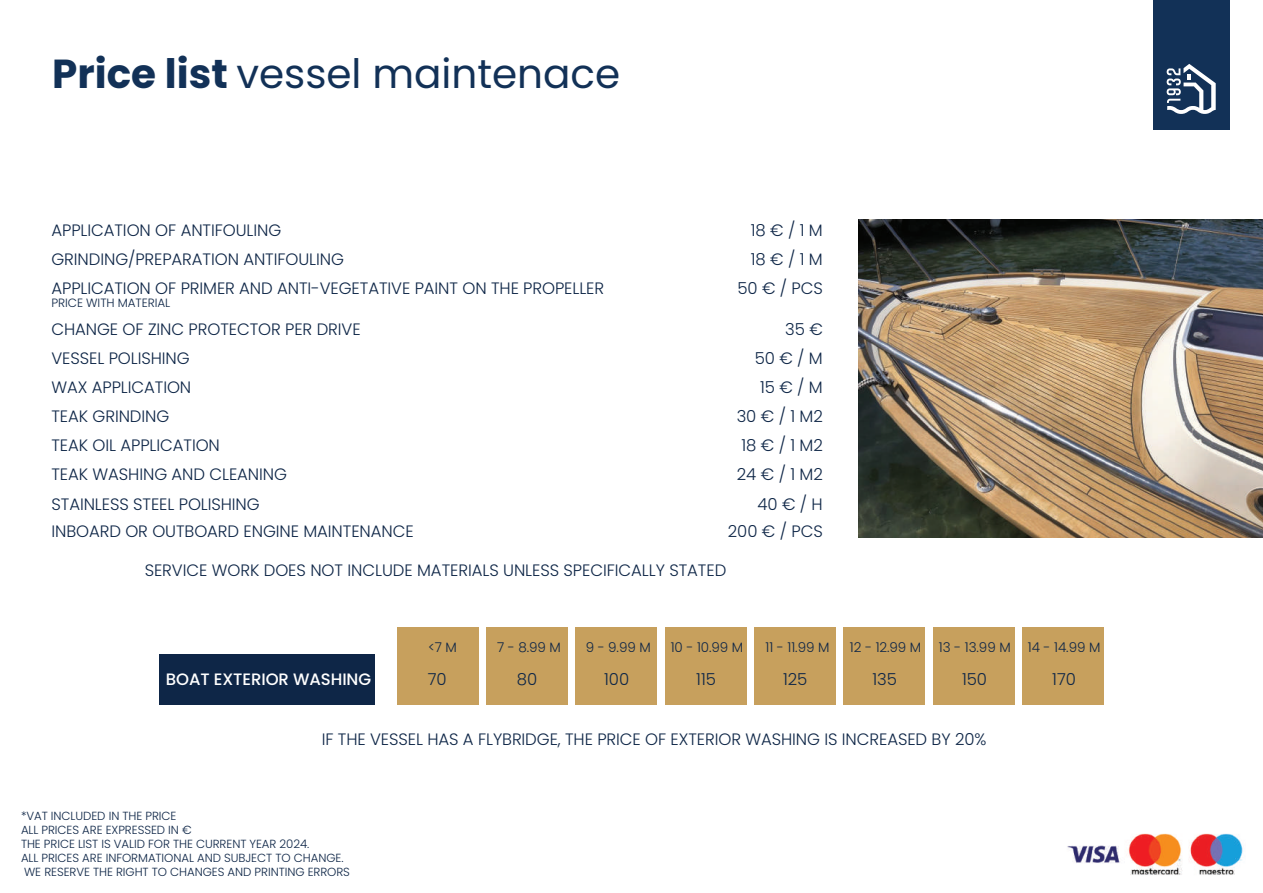
<style>
.page{position:relative;width:1263px;height:893px;background:#fff}
.page>*{position:absolute;margin:0;border:0;box-sizing:border-box;transform-origin:0 0}
.t1{font:40.5px "Poppins";color:#123157}
.t2{font:300 16.5px "Poppins";letter-spacing:-.005em;color:#0e2647}
.t3{font:500 16.5px "Poppins";letter-spacing:-.005em;color:#fff}
.t4{font:300 13.5px "Poppins";letter-spacing:-.005em;color:#0e2647}
.t5{font:300 12px "Poppins";letter-spacing:-.005em;color:#0e2647}
.t6{font:300 11.7px/14.1px "Poppins";letter-spacing:-.005em;color:#0e2647}
.s1{font-weight:700}
</style>
<div class="page">
<div style="left:1153px;top:0;width:76px;height:129px;background:#123157"></div>
<svg style="left:1167px;top:64px;width:49px;height:50px"></svg>
<div style="left:397px;top:627px;width:82px;height:78px;background:#c7a05d"></div>
<div style="left:486px;top:627px;width:82px;height:78px;background:#c7a05d"></div>
<div style="left:575px;top:627px;width:82px;height:78px;background:#c7a05d"></div>
<div style="left:665px;top:627px;width:82px;height:78px;background:#c7a05d"></div>
<div style="left:754px;top:627px;width:82px;height:78px;background:#c7a05d"></div>
<div style="left:843px;top:627px;width:82px;height:78px;background:#c7a05d"></div>
<div style="left:933px;top:627px;width:81px;height:78px;background:#c7a05d"></div>
<div style="left:1022px;top:627px;width:82px;height:78px;background:#c7a05d"></div>
<div style="left:159px;top:655px;width:216px;height:50px;background:#0e2647"></div>
<img style="left:1067px;top:833px;width:176px;height:42px">
<img style="left:858px;top:220px;width:405px;height:317px">
<h1 class="t1" style="left:52px;top:51px;width:569px"><span class="s1">Price list</span> vessel maintenace</h1>
<p class="t2" style="left:51px;top:220px;width:231px">APPLICATION OF ANTIFOULING</p>
<p class="t2" style="left:751px;top:220px;width:74px">18 € / 1 M</p>
<p class="t2" style="left:51px;top:249px;width:294px">GRINDING/PREPARATION ANTIFOULING</p>
<p class="t2" style="left:751px;top:249px;width:74px">18 € / 1 M</p>
<p class="t2" style="left:51px;top:278px;width:554px">APPLICATION OF PRIMER AND ANTI-VEGETATIVE PAINT ON THE PROPELLER</p>
<p class="t2" style="left:737px;top:278px;width:87px">50 € / PCS</p>
<p class="t5" style="left:51px;top:296px;width:120px">PRICE WITH MATERIAL</p>
<p class="t2" style="left:51px;top:320px;width:311px">CHANGE OF ZINC PROTECTOR PER DRIVE</p>
<p class="t2" style="left:785px;top:320px;width:39px">35 €</p>
<p class="t2" style="left:51px;top:349px;width:140px">VESSEL POLISHING</p>
<p class="t2" style="left:755px;top:349px;width:70px">50 € / M</p>
<p class="t2" style="left:51px;top:378px;width:141px">WAX APPLICATION</p>
<p class="t2" style="left:760px;top:378px;width:64px">15 € / M</p>
<p class="t2" style="left:51px;top:407px;width:119px">TEAK GRINDING</p>
<p class="t2" style="left:737px;top:407px;width:88px">30 € / 1 M2</p>
<p class="t2" style="left:51px;top:436px;width:170px">TEAK OIL APPLICATION</p>
<p class="t2" style="left:741px;top:436px;width:83px">18 € / 1 M2</p>
<p class="t2" style="left:51px;top:465px;width:237px">TEAK WASHING AND CLEANING</p>
<p class="t2" style="left:737px;top:465px;width:87px">24 € / 1 M2</p>
<p class="t2" style="left:51px;top:494px;width:210px">STAINLESS STEEL POLISHING</p>
<p class="t2" style="left:757px;top:494px;width:67px">40 € / H</p>
<p class="t2" style="left:51px;top:522px;width:364px">INBOARD OR OUTBOARD ENGINE MAINTENANCE</p>
<p class="t2" style="left:728px;top:522px;width:96px">200 € / PCS</p>
<p class="t2" style="left:145px;top:561px;width:583px">SERVICE WORK DOES NOT INCLUDE MATERIALS UNLESS SPECIFICALLY STATED</p>
<p class="t3" style="left:166px;top:670px;width:207px">BOAT EXTERIOR WASHING</p>
<p class="t4" style="left:428px;top:639px;width:30px">&lt;7 M</p>
<p class="t4" style="left:497px;top:639px;width:65px">7 - 8.99 M</p>
<p class="t2" style="left:517px;top:670px;width:22px">80</p>
<p class="t2" style="left:428px;top:670px;width:20px">70</p>
<p class="t4" style="left:586px;top:639px;width:67px">9 - 9.99 M</p>
<p class="t2" style="left:604px;top:670px;width:26px">100</p>
<p class="t4" style="left:671px;top:639px;width:74px">10 - 10.99 M</p>
<p class="t2" style="left:696px;top:670px;width:21px">115</p>
<p class="t4" style="left:765px;top:639px;width:65px">11 - 11.99 M</p>
<p class="t2" style="left:783px;top:670px;width:26px">125</p>
<p class="t4" style="left:850px;top:639px;width:73px">12 - 12.99 M</p>
<p class="t2" style="left:872px;top:670px;width:26px">135</p>
<p class="t4" style="left:939px;top:639px;width:73px">13 - 13.99 M</p>
<p class="t2" style="left:962px;top:670px;width:26px">150</p>
<p class="t4" style="left:1028px;top:639px;width:74px">14 - 14.99 M</p>
<p class="t2" style="left:1052px;top:670px;width:25px">170</p>
<p class="t2" style="left:322px;top:730px;width:666px">IF THE VESSEL HAS A FLYBRIDGE, THE PRICE OF EXTERIOR WASHING IS INCREASED BY 20%</p>
<p class="t6" style="left:21px;top:809px;width:330px">*VAT INCLUDED IN THE PRICE<br>ALL PRICES ARE EXPRESSED IN €<br>THE PRICE LIST IS VALID FOR THE CURRENT YEAR 2024.<br>ALL PRICES ARE INFORMATIONAL AND SUBJECT TO CHANGE.<br>WE RESERVE THE RIGHT TO CHANGES AND PRINTING ERRORS</p>
</div>
